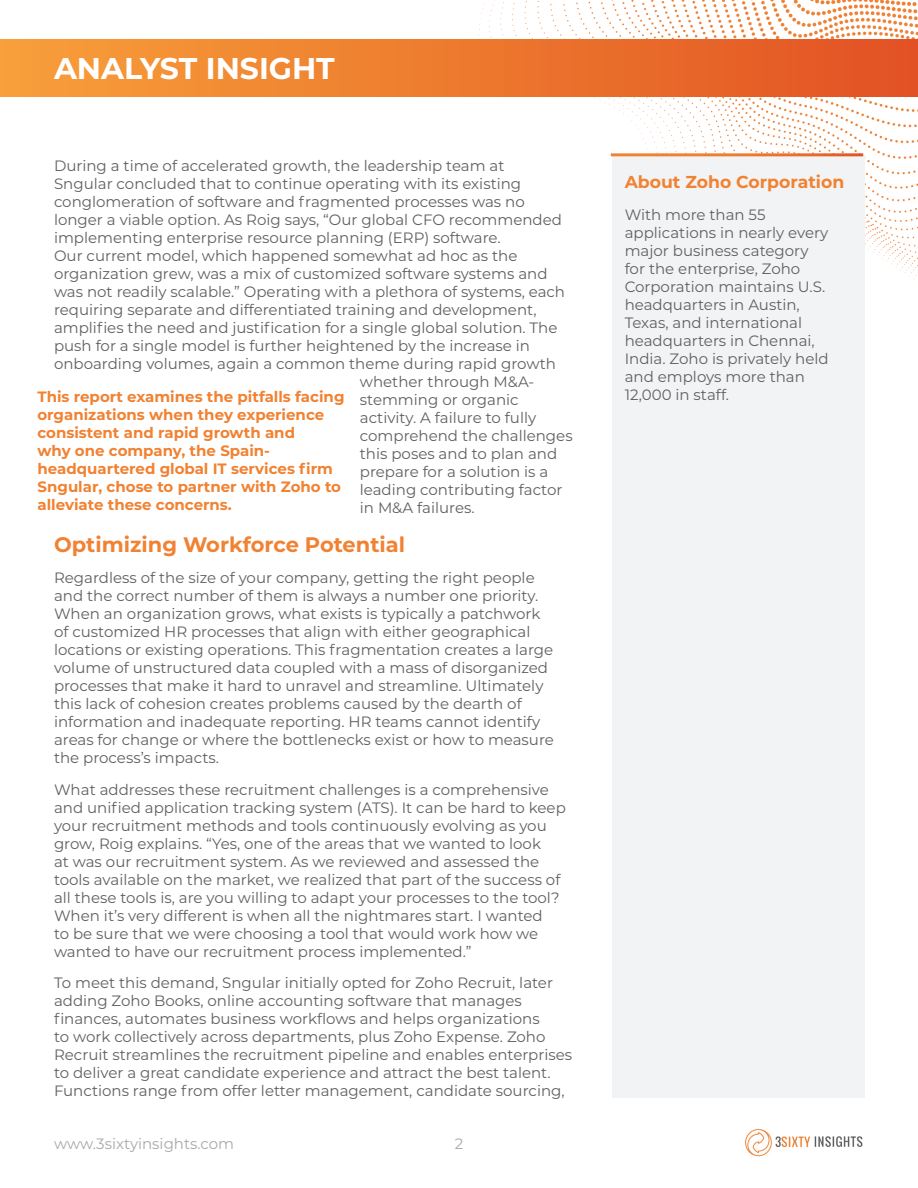
<style>
.page{position:relative;width:918px;height:1188px;background:#fff}
.page>*{position:absolute;margin:0;border:0;box-sizing:border-box;transform-origin:0 0}
.Document_header{font:700 30px "Montserrat";color:#fff}
.Copy_subheader{font:700 21px "Montserrat";color:#f18232}
.Sidebar_header{font:700 17.25px "Montserrat";color:#f18232}
.Copy{font:15px/18px "Montserrat";color:#5f605f}
.Pull_Quote{font:700 15px/18px "Montserrat";color:#f18232}
.t1{font:15px "Montserrat";color:#a8a9ad}
</style>
<div class="page">
<img style="left:745px;top:1129px;width:118px;height:27px">
<img style="left:395px;top:0;width:523px;height:362px">
<div style="left:612px;top:155px;width:252px;height:942px;background:#f2f3f4"></div>
<hr style="left:611px;top:153px;width:252px;height:3px;background:#fff">
<div style="left:0;top:40px;width:918px;height:56px;background:linear-gradient(to right,#f8a03a,#e25223)"></div>
<p class="Document_header" style="left:54px;top:46px;width:282px">ANALYST INSIGHT</p>
<p class="Copy" style="left:54px;top:156px;width:452px">During a time of accelerated growth, the leadership team at</p>
<p class="Copy" style="left:54px;top:174px;width:469px">Sngular concluded that to continue operating with its existing</p>
<p class="Copy" style="left:54px;top:192px;width:472px">conglomeration of software and fragmented processes was no</p>
<p class="Copy" style="left:54px;top:210px;width:510px">longer a viable option. As Roig says, “Our global CFO recommended</p>
<p class="Copy" style="left:54px;top:228px;width:448px">implementing enterprise resource planning (ERP) software.</p>
<p class="Copy" style="left:54px;top:246px;width:465px">Our current model, which happened somewhat ad hoc as the</p>
<p class="Copy" style="left:54px;top:264px;width:495px">organization grew, was a mix of customized software systems and</p>
<p class="Copy" style="left:54px;top:282px;width:513px">was not readily scalable.” Operating with a plethora of systems, each</p>
<p class="Copy" style="left:54px;top:300px;width:484px">requiring separate and differentiated training and development,</p>
<p class="Copy" style="left:54px;top:318px;width:505px">amplifies the need and justification for a single global solution. The</p>
<p class="Copy" style="left:54px;top:336px;width:478px">push for a single model is further heightened by the increase in</p>
<p class="Copy" style="left:54px;top:354px;width:504px">onboarding volumes, again a common theme during rapid growth</p>
<p class="Copy" style="left:360px;top:372px;width:176px">whether through M&amp;A-</p>
<p class="Copy" style="left:360px;top:390px;width:160px">stemming or organic</p>
<p class="Copy" style="left:360px;top:408px;width:178px">activity. A failure to fully</p>
<p class="Copy" style="left:360px;top:426px;width:214px">comprehend the challenges</p>
<p class="Copy" style="left:360px;top:444px;width:199px">this poses and to plan and</p>
<p class="Copy" style="left:360px;top:462px;width:190px">prepare for a solution is a</p>
<p class="Copy" style="left:360px;top:480px;width:204px">leading contributing factor</p>
<p class="Copy" style="left:360px;top:498px;width:116px">in M&amp;A failures.</p>
<p class="Copy_subheader" style="left:54px;top:529px;width:353px">Optimizing Workforce Potential</p>
<p class="Copy" style="left:54px;top:568px;width:501px">Regardless of the size of your company, getting the right people and the correct number of them is always a number one priority.<br>When an organization grows, what exists is typically a patchwork of customized HR processes that align with either geographical locations or existing operations. This fragmentation creates a large volume of unstructured data coupled with a mass of disorganized processes that make it hard to unravel and streamline. Ultimately this lack of cohesion creates problems caused by the dearth of information and inadequate reporting. HR teams cannot identify areas for change or where the bottlenecks exist or how to measure the process’s impacts.</p>
<p class="Copy" style="left:54px;top:780px;width:513px">What addresses these recruitment challenges is a comprehensive and unified application tracking system (ATS). It can be hard to keep your recruitment methods and tools continuously evolving as you grow, Roig explains. “Yes, one of the areas that we wanted to look<br>at was our recruitment system. As we reviewed and assessed the tools available on the market, we realized that part of the success of all these tools is, are you willing to adapt your processes to the tool?<br>When it’s very different is when all the nightmares start. I wanted<br>to be sure that we were choosing a tool that would work how we wanted to have our recruitment process implemented.”</p>
<p class="Copy" style="left:54px;top:973px;width:520px">To meet this demand, Sngular initially opted for Zoho Recruit, later adding Zoho Books, online accounting software that manages finances, automates business workflows and helps organizations<br>to work collectively across departments, plus Zoho Expense. Zoho Recruit streamlines the recruitment pipeline and enables enterprises to deliver a great candidate experience and attract the best talent.<br>Functions range from offer letter management, candidate sourcing,</p>
<p class="Pull_Quote" style="left:38px;top:387px;width:309px">This report examines the pitfalls facing organizations when they experience consistent and rapid growth and<br>why one company, the Spain&shy;headquartered global IT services firm Sngular, chose to partner with Zoho to alleviate these concerns.</p>
<p class="t1" style="left:54px;top:1133px;width:182px">www.3sixtyinsights.com</p>
<p class="t1" style="left:455px;top:1133px;width:10px">2</p>
<p class="Sidebar_header" style="left:625px;top:170px;width:221px">About Zoho Corporation</p>
<p class="Copy" style="left:625px;top:205px;width:205px">With more than 55 applications in nearly every major business category for the enterprise, Zoho<br>Corporation maintains U.S. headquarters in Austin,<br>Texas, and international headquarters in Chennai,<br>India. Zoho is privately held and employs more than<br>12,000 in staff.</p>
</div>
